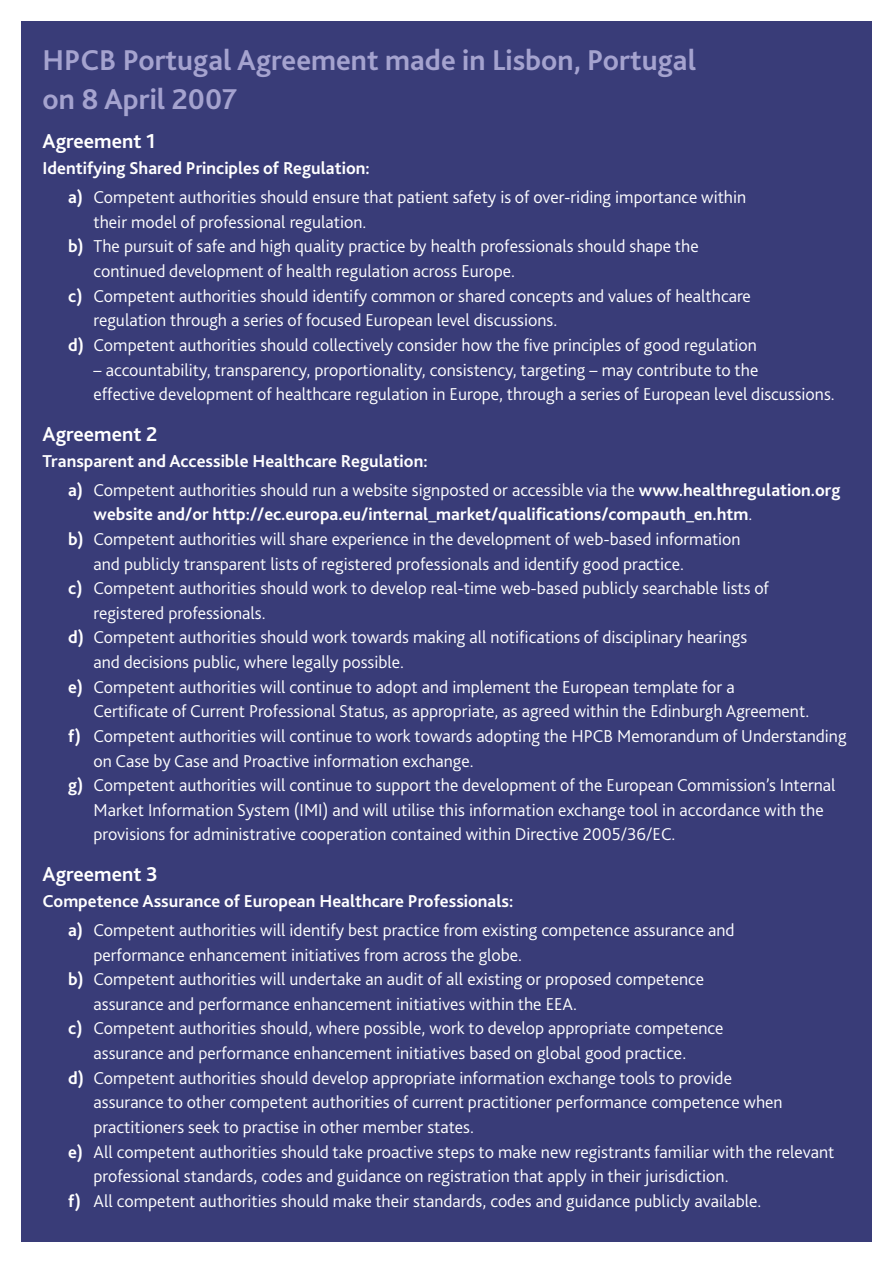
<style>
.page{position:relative;width:893px;height:1263px;background:#fff}
.page>*{position:absolute;margin:0;border:0;box-sizing:border-box;transform-origin:0 0}
.t1{font:700 30px/39px "Bliss 2";color:#a5a3cf}
.t2{font:700 21px "Bliss 2";color:#fff}
.t3{font:300 18px/29px "Bliss 2";color:#fff}
.t4{font:700 18px/29px "Bliss 2";color:#fff}
.s1{font-weight:700}
.s2{font-weight:300}
</style>
<div class="page">
<div style="left:21px;top:21px;width:851px;height:1221px;background:#393c78"></div>
<h1 class="t1" style="left:43px;top:43px;width:655px">HPCB Portugal Agreement made in Lisbon, Portugal on 8 April 2007</h1>
<p class="t2" style="left:43px;top:133px;width:114px">Agreement 1</p>
<p class="t3" style="left:68px;top:156px;width:680px;text-indent:-26px"><span class="s1">Identifying Shared Principles of Regulation:<br>a)</span> Competent authorities should ensure that patient safety is of over-riding importance within</p>
<p class="t3" style="left:94px;top:209px;width:274px">their model of professional regulation.</p>
<p class="t3" style="left:68px;top:234px;width:632px"><span class="s1">b)</span> The pursuit of safe and high quality practice by health professionals should shape the</p>
<p class="t3" style="left:94px;top:258px;width:423px">continued development of health regulation across Europe.</p>
<p class="t3" style="left:68px;top:283px;width:684px"><span class="s1">c)</span> Competent authorities should identify common or shared concepts and values of healthcare</p>
<p class="t3" style="left:94px;top:308px;width:465px">regulation through a series of focused European level discussions.</p>
<p class="t3" style="left:68px;top:332px;width:690px"><span class="s1">d)</span> Competent authorities should collectively consider how the five principles of good regulation</p>
<p class="t3" style="left:94px;top:359px;width:743px;line-height:24.6px">– accountability, transparency, proportionality, consistency, targeting – may contribute to the<br>effective development of healthcare regulation in Europe, through a series of European level discussions.</p>
<p class="t2" style="left:43px;top:426px;width:116px">Agreement 2</p>
<p class="t4" style="left:68px;top:448px;width:774px;text-indent:-26px">Transparent and Accessible Healthcare Regulation:<br>a) <span class="s2">Competent authorities should run a website signposted or accessible via the</span> www.healthregulation.org</p>
<p class="t4" style="left:94px;top:502px;width:660px">website and/or http://ec.europa.eu/internal_market/qualifications/compauth_en.htm<span class="s2">.</span></p>
<p class="t3" style="left:68px;top:526px;width:674px"><span class="s1">b)</span> Competent authorities will share experience in the development of web-based information</p>
<p class="t3" style="left:94px;top:551px;width:592px">and publicly transparent lists of registered professionals and identify good practice.</p>
<p class="t3" style="left:68px;top:575px;width:702px"><span class="s1">c)</span> Competent authorities should work to develop real-time web-based publicly searchable lists of</p>
<p class="t3" style="left:94px;top:600px;width:174px">registered professionals.</p>
<p class="t3" style="left:68px;top:625px;width:681px"><span class="s1">d)</span> Competent authorities should work towards making all notifications of disciplinary hearings</p>
<p class="t3" style="left:94px;top:649px;width:312px">and decisions public, where legally possible.</p>
<p class="t3" style="left:68px;top:674px;width:668px"><span class="s1">e)</span> Competent authorities will continue to adopt and implement the European template for a</p>
<p class="t3" style="left:94px;top:699px;width:717px">Certificate of Current Professional Status, as appropriate, as agreed within the Edinburgh Agreement.</p>
<p class="t3" style="left:68px;top:723px;width:780px"><span class="s1">f)</span> Competent authorities will continue to work towards adopting the HPCB Memorandum of Understanding</p>
<p class="t3" style="left:94px;top:748px;width:382px">on Case by Case and Proactive information exchange.</p>
<p class="t3" style="left:68px;top:772px;width:769px"><span class="s1">g)</span> Competent authorities will continue to support the development of the European Commission’s Internal</p>
<p class="t3" style="left:94px;top:797px;width:732px">Market Information System (IMI) and will utilise this information exchange tool in accordance with the</p>
<p class="t3" style="left:94px;top:822px;width:583px">provisions for administrative cooperation contained within Directive 2005/36/EC.</p>
<p class="t2" style="left:43px;top:866px;width:117px">Agreement 3</p>
<p class="t3" style="left:68px;top:888px;width:668px;text-indent:-26px"><span class="s1">Competence Assurance of European Healthcare Professionals:<br>a)</span> Competent authorities will identify best practice from existing competence assurance and</p>
<p class="t3" style="left:94px;top:942px;width:430px">performance enhancement initiatives from across the globe.</p>
<p class="t3" style="left:68px;top:966px;width:638px"><span class="s1">b)</span> Competent authorities will undertake an audit of all existing or proposed competence</p>
<p class="t3" style="left:94px;top:991px;width:485px">assurance and performance enhancement initiatives within the EEA.</p>
<p class="t3" style="left:68px;top:1016px;width:657px"><span class="s1">c)</span> Competent authorities should, where possible, work to develop appropriate competence</p>
<p class="t3" style="left:94px;top:1040px;width:594px">assurance and performance enhancement initiatives based on global good practice.</p>
<p class="t3" style="left:68px;top:1065px;width:665px"><span class="s1">d)</span> Competent authorities should develop appropriate information exchange tools to provide</p>
<p class="t3" style="left:94px;top:1089px;width:691px">assurance to other competent authorities of current practitioner performance competence when</p>
<p class="t3" style="left:94px;top:1114px;width:382px">practitioners seek to practise in other member states.</p>
<p class="t3" style="left:68px;top:1139px;width:768px"><span class="s1">e)</span> All competent authorities should take proactive steps to make new registrants familiar with the relevant</p>
<p class="t3" style="left:94px;top:1163px;width:636px">professional standards, codes and guidance on registration that apply in their jurisdiction.</p>
<p class="t3" style="left:68px;top:1188px;width:695px"><span class="s1">f)</span> All competent authorities should make their standards, codes and guidance publicly available.</p>
</div>
